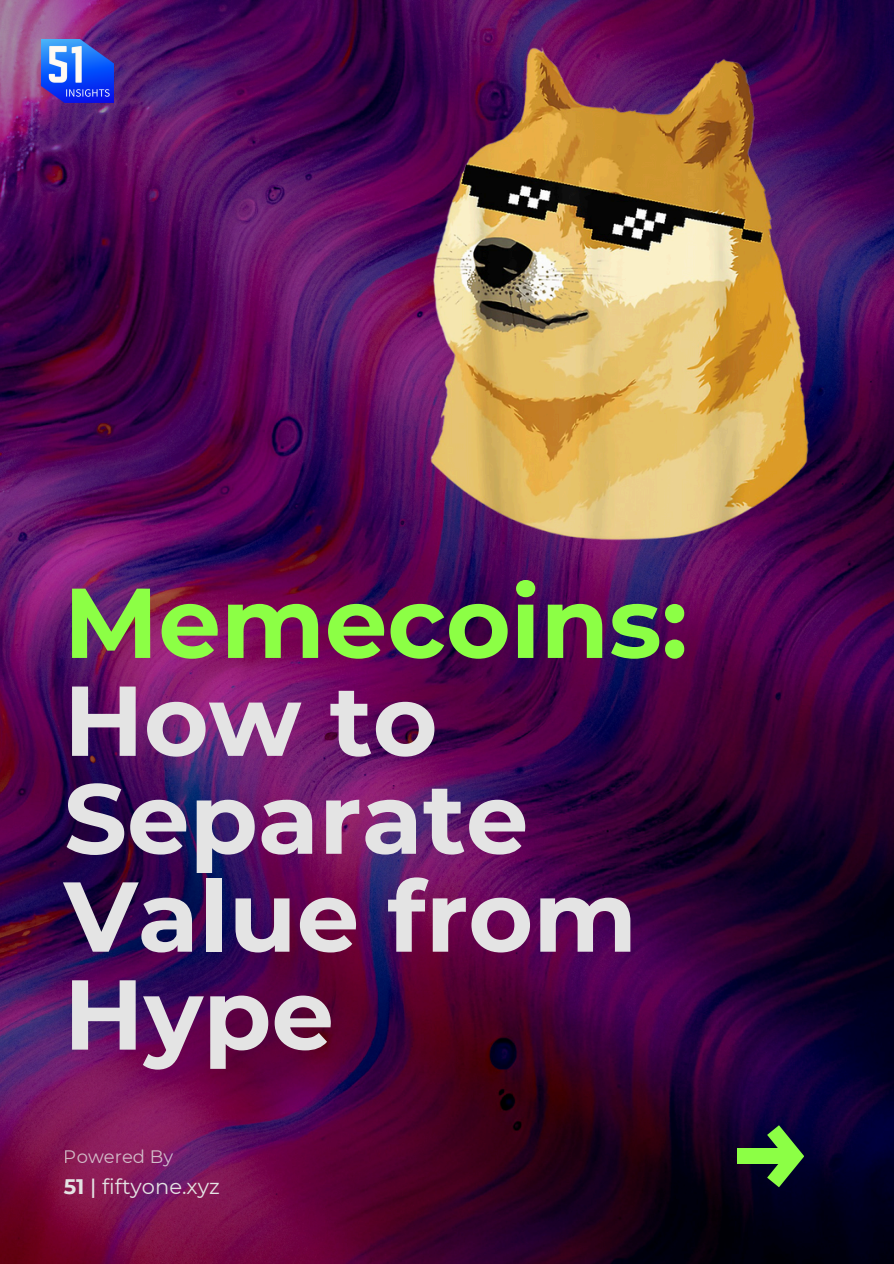
<style>
.page{position:relative;width:894px;height:1264px;background:#fff}
.page>*{position:absolute;margin:0;border:0;box-sizing:border-box;transform-origin:0 0}
.t1{font:700 99px/97.8px "Montserrat";color:#e4e4e4}
.t2{font:21px "Montserrat";color:#e4e4e4}
.t3{font:18px "Montserrat";color:#e4e4e4}
.s1{color:#8cff45}
.s2{font-weight:700}
.s3{font-weight:500}
</style>
<div class="page">
<img style="left:0;top:0;width:893px;height:1263px">
<svg style="left:767px;top:1125px;width:36px;height:62px;background:#427739"></svg>
<div style="left:737px;top:1148px;width:57px;height:15px;background:#8cff45"></div>
<img style="left:42px;top:40px;width:72px;height:63px">
<img style="left:429px;top:40px;width:381px;height:507px">
<p class="t1" style="left:64px;top:573px;width:625px"><span class="s1">Memecoins:<br></span>How to<br>Separate<br>Value from<br>Hype</p>
<p class="t3" style="left:64px;top:1145px;width:111px">Powered By</p>
<p class="t2" style="left:64px;top:1173px;width:157px"><span class="s2">51</span> <span class="s3">|</span> fiftyone.xyz</p>
</div>
